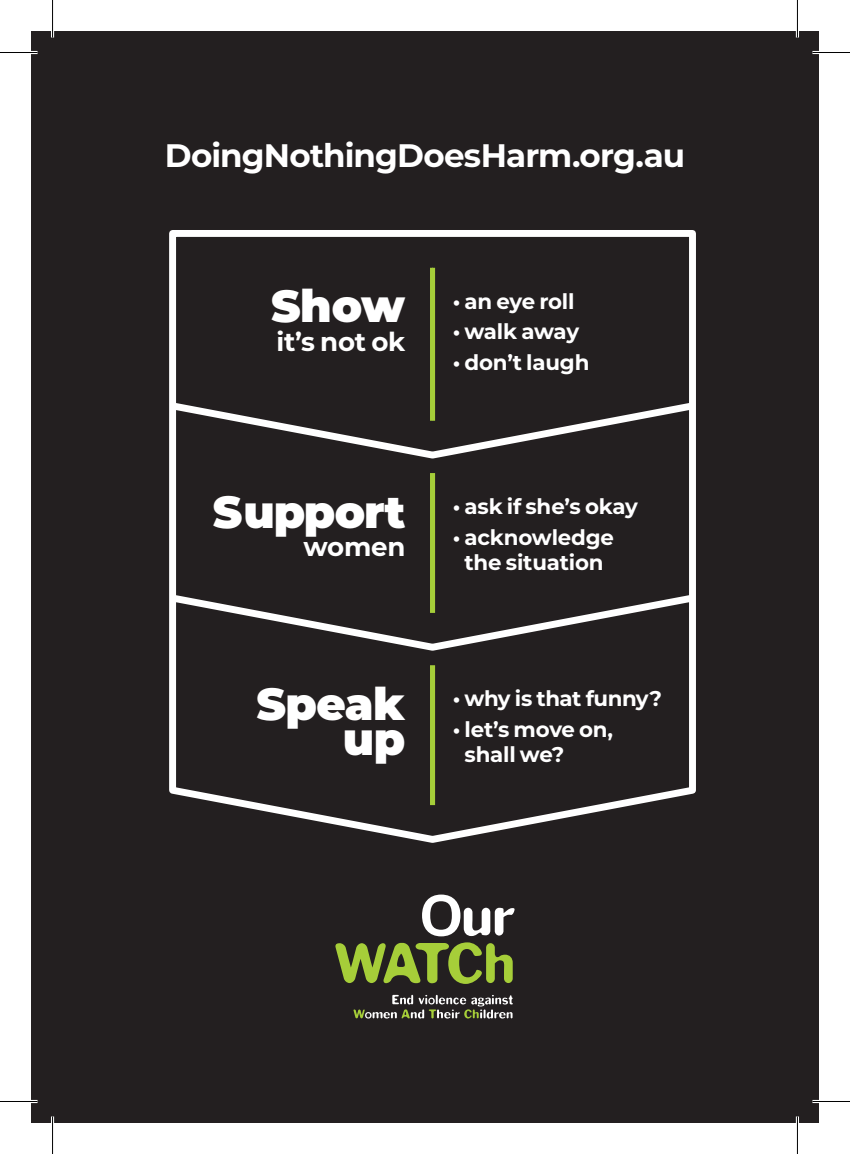
<style>
.page{position:relative;width:850px;height:1154px;background:#fff}
.page>*{position:absolute;margin:0;border:0;box-sizing:border-box;transform-origin:0 0}
.t1{font:900 45px/35.5px "Montserrat";letter-spacing:-.01em;color:#fff;text-align:right}
.Second_Tier{font:700 32.5px "Montserrat";letter-spacing:-.025em;color:#fff}
.t2{font:700 26px "Montserrat";letter-spacing:-.01em;color:#fff}
.t3{font:700 21.25px/25.2px "Montserrat";letter-spacing:-.01em;color:#fff}
.s1{font-weight:900;font-size:45px}
</style>
<div class="page">
<div style="left:31px;top:31px;width:787px;height:1092px;background:#231f20"></div>
<svg style="left:169px;top:230px;width:527px;height:613px"></svg>
<svg style="left:169px;top:398px;width:527px;height:64px"></svg>
<div style="left:430px;top:473px;width:5px;height:140px;background:#a5cd39"></div>
<svg style="left:422px;top:894px;width:92px;height:42px"></svg>
<svg style="left:335px;top:942px;width:177px;height:42px"></svg>
<svg style="left:353px;top:995px;width:159px;height:23px"></svg>
<hr style="left:0;top:51px;width:38px;height:3px;background:#fff">
<hr style="left:812px;top:51px;width:37px;height:3px;background:#fff">
<hr style="left:0;top:1100px;width:38px;height:3px;background:#fff">
<hr style="left:812px;top:1100px;width:37px;height:3px;background:#fff">
<hr style="left:51px;top:0;width:3px;height:38px;background:#fff">
<hr style="left:51px;top:1116px;width:3px;height:38px;background:#fff">
<hr style="left:795px;top:0;width:3px;height:38px;background:#fff">
<hr style="left:795px;top:1116px;width:3px;height:38px;background:#fff">
<hr style="left:0;top:52px;width:38px;height:1px;background:#000">
<hr style="left:812px;top:52px;width:37px;height:1px;background:#000">
<hr style="left:0;top:1101px;width:38px;height:1px;background:#000">
<hr style="left:812px;top:1101px;width:37px;height:1px;background:#000">
<hr style="left:52px;top:0;width:1px;height:38px;background:#000">
<hr style="left:52px;top:1116px;width:1px;height:38px;background:#000">
<hr style="left:796px;top:0;width:1px;height:38px;background:#000">
<hr style="left:796px;top:1116px;width:1px;height:38px;background:#000">
<p class="Second_Tier" style="left:165px;top:132px;width:522px">DoingNothingDoesHarm.org.au</p>
<p class="t3" style="left:271px;top:288px;width:305px"><span class="s1">Show</span> • an eye roll</p>
<p class="t3" style="left:452px;top:318px;width:128px">• walk away</p>
<p class="t3" style="left:452px;top:349px;width:138px">• don’t laugh</p>
<p class="t2" style="left:276px;top:323px;width:130px">it’s not ok</p>
<p class="t3" style="left:213px;top:493px;width:426px"><span class="s1">Support</span> • ask if she’s okay</p>
<p class="t3" style="left:452px;top:523px;width:162px;text-align:center">• acknowledge the situation</p>
<p class="t2" style="left:303px;top:528px;width:104px">women</p>
<p class="t1" style="left:256px;top:683px;width:150px">Speak up</p>
<p class="t3" style="left:452px;top:685px;width:211px">• why is that funny?</p>
<p class="t3" style="left:464px;top:716px;width:150px;text-indent:-12px">• let’s move on, shall we?</p>
</div>
